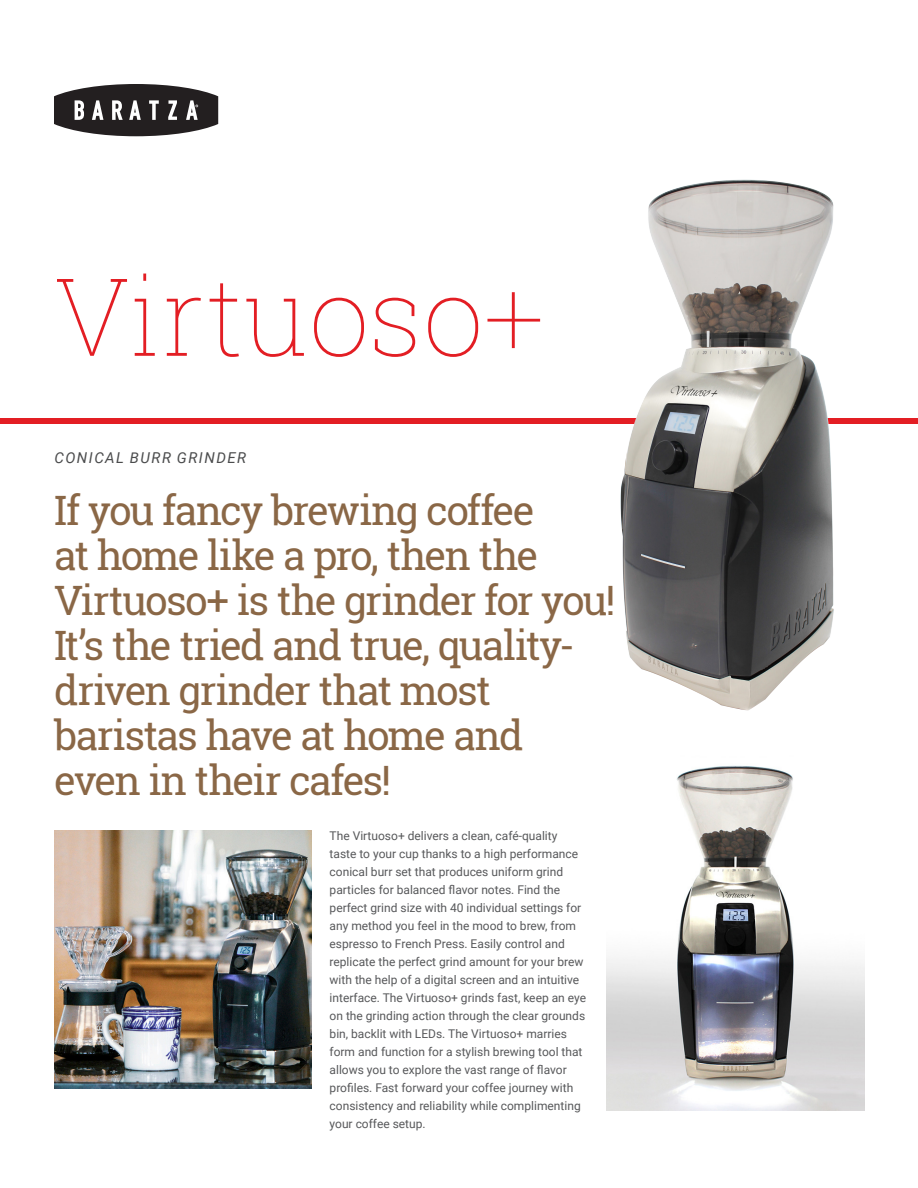
<style>
.page{position:relative;width:918px;height:1188px;background:#fff}
.page>*{position:absolute;margin:0;border:0;box-sizing:border-box;transform-origin:0 0}
.t1{font:100 108px "Roboto Slab";color:#e31e24}
.intro{font:40.5px/45px "Roboto Slab";letter-spacing:-.045em;color:#8a6746}
.t2{font:italic 15px "Roboto";letter-spacing:.1em;color:#4b4c4d}
.t3{font:12px/18px "Roboto";color:#57585a}
</style>
<div class="page">
<div style="left:0;top:419px;width:918px;height:5px;background:#e31e24"></div>
<img style="left:54px;top:831px;width:258px;height:258px">
<img style="left:606px;top:765px;width:258px;height:345px">
<img style="left:578px;top:179px;width:293px;height:532px">
<svg style="left:54px;top:84px;width:164px;height:52px"></svg>
<h1 class="t1" style="left:54px;top:243px;width:492px">Virtuoso+</h1>
<p class="t2" style="left:54px;top:447px;width:193px">CONICAL BURR GRINDER</p>
<p class="intro" style="left:54px;top:487px;width:563px">If you fancy brewing coffee<br>at home like a pro, then the<br>Virtuoso+ is the grinder for you!<br>It’s the tried and true, quality&shy;driven grinder that most baristas have at home and even in their cafes!</p>
<p class="t3" style="left:330px;top:826px;width:258px">The Virtuoso+ delivers a clean, café-quality taste to your cup thanks to a high performance conical burr set that produces uniform grind particles for balanced flavor notes. Find the perfect grind size with 40 individual settings for any method you feel in the mood to brew, from espresso to French Press. Easily control and replicate the perfect grind amount for your brew with the help of a digital screen and an intuitive interface. The Virtuoso+ grinds fast, keep an eye on the grinding action through the clear grounds bin, backlit with LEDs. The Virtuoso+ marries form and function for a stylish brewing tool that allows you to explore the vast range of flavor profiles. Fast forward your coffee journey with consistency and reliability while complimenting your coffee setup.</p>
</div>
